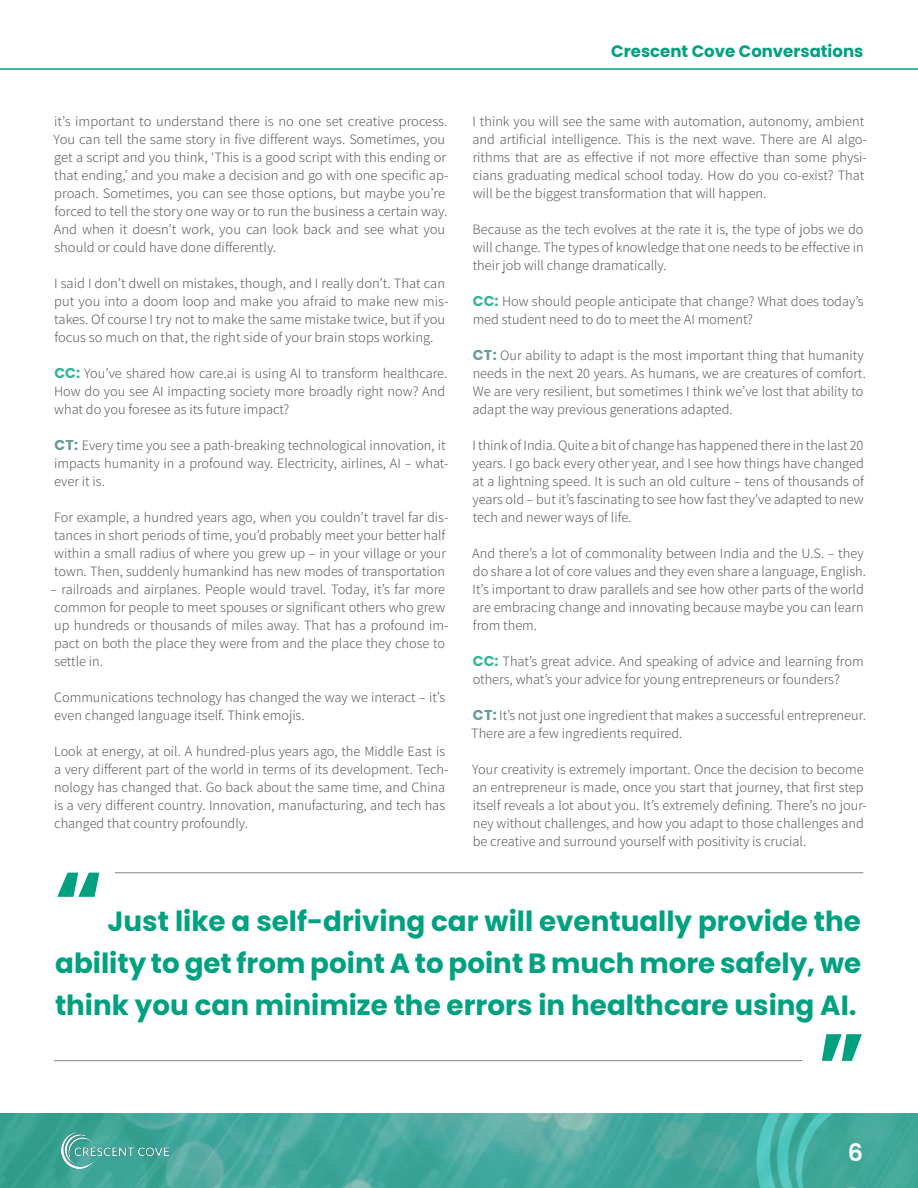
<style>
.page{position:relative;width:918px;height:1188px;background:#fff}
.page>*{position:absolute;margin:0;border:0;box-sizing:border-box;transform-origin:0 0}
.t1{font:700 27.75px/42px "Poppins";color:#00a180;text-align:justify}
.t2{font:600 24px "Poppins";color:#fff}
.t3{font:700 16.5px "Poppins";color:#00a180}
.t4{font:300 14.25px/18px "Assistant";color:#58595b}
.s1{font-family:"Poppins";font-weight:700;color:#33b49a}
.s2{font-family:"Poppins";font-weight:700;color:#659b95}
</style>
<div class="page">
<hr style="left:0;top:68px;width:918px;height:2px;background:#00a180">
<img style="left:0;top:1114px;width:756px;height:74px">
<img style="left:61px;top:1132px;width:108px;height:36px">
<img style="left:756px;top:1113px;width:162px;height:75px">
<svg style="left:57px;top:873px;width:42px;height:24px"></svg>
<hr style="left:115px;top:873px;width:748px;height:1px;background:#808285">
<hr style="left:54px;top:1060px;width:748px;height:1px;background:#808285">
<svg style="left:822px;top:1034px;width:40px;height:27px"></svg>
<p class="t4" style="left:54px;top:112px;width:396px">it’s important to understand there is no one set creative process.<br>You can tell the same story in five different ways. Sometimes, you get a script and you think, ‘This is a good script with this ending or that ending,’ and you make a decision and go with one specific ap&shy;proach. Sometimes, you can see those options, but maybe you’re forced to tell the story one way or to run the business a certain way.<br>And when it doesn’t work, you can look back and see what you should or could have done differently.</p>
<p class="t4" style="left:54px;top:274px;width:396px">I said I don’t dwell on mistakes, though, and I really don’t. That can put you into a doom loop and make you afraid to make new mis&shy;takes. Of course I try not to make the same mistake twice, but if you focus so much on that, the right side of your brain stops working.</p>
<p class="t4" style="left:54px;top:364px;width:395px"><span class="s1">CC:</span> You’ve shared how care.ai is using AI to transform healthcare.<br>How do you see AI impacting society more broadly right now? And what do you foresee as its future impact?</p>
<p class="t4" style="left:54px;top:436px;width:396px"><span class="s2">CT:</span> Every time you see a path-breaking technological innovation, it impacts humanity in a profound way. Electricity, airlines, AI – what&shy;ever it is.</p>
<p class="t4" style="left:54px;top:508px;width:396px">For example, a hundred years ago, when you couldn’t travel far dis&shy;tances in short periods of time, you’d probably meet your better half within a small radius of where you grew up – in your village or your town. Then, suddenly humankind has new modes of transportation</p>
<p class="t4" style="left:50px;top:580px;width:400px">– railroads and airplanes. People would travel. Today, it’s far more common for people to meet spouses or significant others who grew up hundreds or thousands of miles away. That has a profound im&shy;pact on both the place they were from and the place they chose to settle in.</p>
<p class="t4" style="left:54px;top:687px;width:393px">Communications technology has changed the way we interact – it’s even changed language itself. Think emojis.</p>
<p class="t4" style="left:54px;top:741px;width:396px">Look at energy, at oil. A hundred-plus years ago, the Middle East is a very different part of the world in terms of its development. Tech&shy;nology has changed that. Go back about the same time, and China is a very different country. Innovation, manufacturing, and tech has changed that country profoundly.</p>
<p class="t3" style="left:611px;top:41px;width:254px">Crescent Cove Conversations</p>
<p class="t4" style="left:472px;top:111px;width:396px">I think you will see the same with automation, autonomy, ambient and artificial intelligence. This is the next wave. There are AI algo&shy;rithms that are as effective if not more effective than some physi&shy;cians graduating medical school today. How do you co-exist? That will be the biggest transformation that will happen.</p>
<p class="t4" style="left:473px;top:219px;width:393px;text-align:justify">Because as the tech evolves at the rate it is, the type of jobs we do will change. The types of knowledge that one needs to be effective in their job will change dramatically.</p>
<p class="t4" style="left:473px;top:291px;width:392px"><span class="s1">CC:</span> How should people anticipate that change? What does today’s med student need to do to meet the AI moment?</p>
<p class="t4" style="left:473px;top:345px;width:395px"><span class="s2">CT:</span> Our ability to adapt is the most important thing that humanity needs in the next 20 years. As humans, we are creatures of comfort.<br>We are very resilient, but sometimes I think we’ve lost that ability to adapt the way previous generations adapted.</p>
<p class="t4" style="left:473px;top:435px;width:393px;text-align:justify">I think of India. Quite a bit of change has happened there in the last 20 years. I go back every other year, and I see how things have changed at a lightning speed. It is such an old culture – tens of thousands of years old – but it’s fascinating to see how fast they’ve adapted to new tech and newer ways of life.</p>
<p class="t4" style="left:472px;top:543px;width:395px">And there’s a lot of commonality between India and the U.S. – they do share a lot of core values and they even share a language, English.<br>It’s important to draw parallels and see how other parts of the world are embracing change and innovating because maybe you can learn from them.</p>
<p class="t4" style="left:473px;top:651px;width:392px"><span class="s1">CC:</span> That’s great advice. And speaking of advice and learning from others, what’s your advice for young entrepreneurs or founders?</p>
<p class="t4" style="left:471px;top:705px;width:396px"><span class="s2">CT:</span> It’s not just one ingredient that makes a successful entrepreneur.<br>There are a few ingredients required.</p>
<p class="t4" style="left:472px;top:759px;width:396px">Your creativity is extremely important. Once the decision to become an entrepreneur is made, once you start that journey, that first step itself reveals a lot about you. It’s extremely defining. There’s no jour&shy;ney without challenges, and how you adapt to those challenges and be creative and surround yourself with positivity is crucial.</p>
<h1 class="t1" style="left:55px;top:900px;width:808px;text-indent:53px">Just like a self-driving car will eventually provide the ability to get from point A to point B much more safely, we think you can minimize the errors in healthcare using AI.</h1>
<h2 class="t2" style="left:848px;top:1138px;width:17px">6</h2>
</div>
